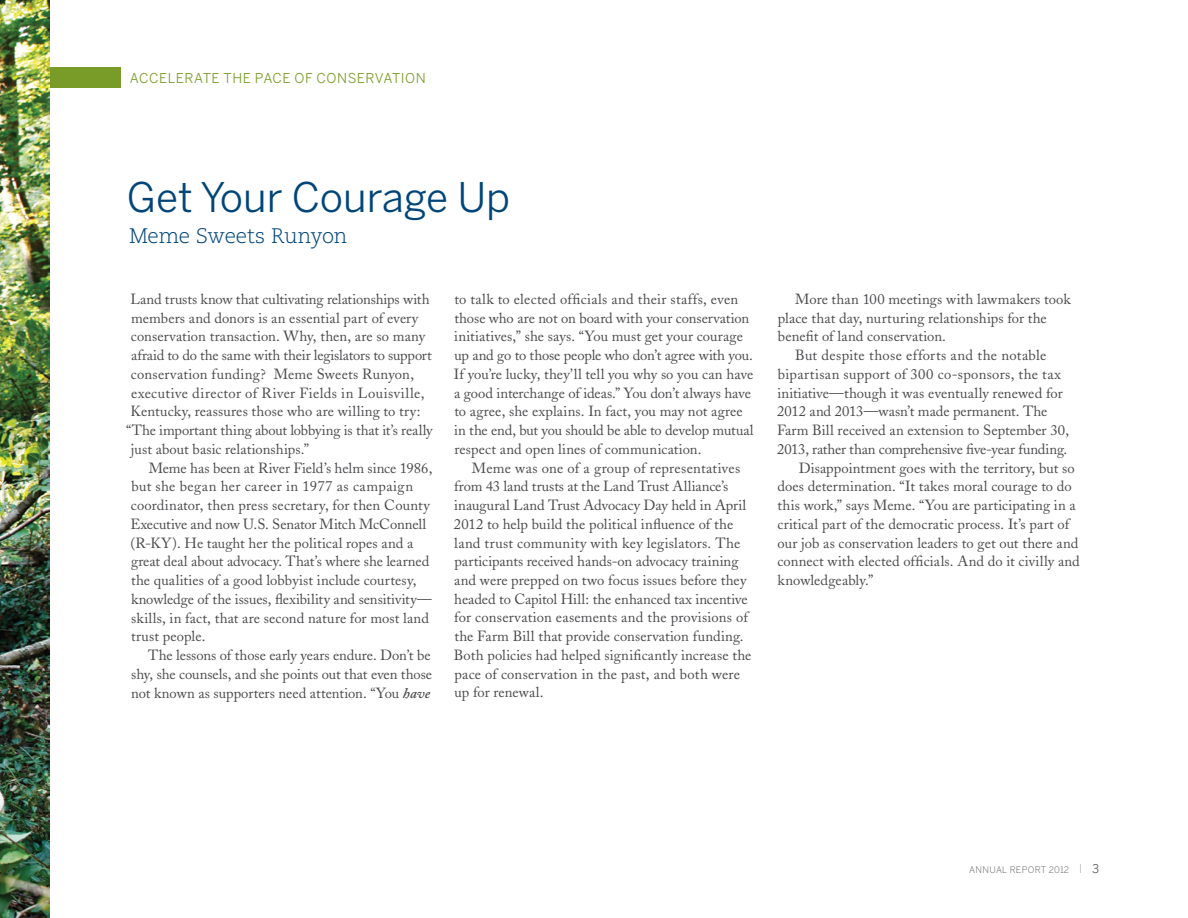
<style>
.page{position:relative;width:1188px;height:918px;background:#fff}
.page>*{position:absolute;margin:0;border:0;box-sizing:border-box;transform-origin:0 0}
.t1{font:40.5px "Benton Sans";color:#004579}
.t2{font:300 21px "Caecilia";letter-spacing:-.02em;color:#004579}
.t3{font:14.7px/18.8px "Adobe Caslon";letter-spacing:.005em;color:#4a4a4d}
.t4{font:14.7px "Adobe Caslon";letter-spacing:-.015em;color:#4a4a4d}
.t5{font:14.7px "Adobe Caslon";letter-spacing:.03em;color:#4a4a4d}
.t6{font:13.5px "Benton Sans";letter-spacing:.035em;color:#799b28}
.t7{font:300 9px "Benton Sans";letter-spacing:.04em;color:#58595b}
.s1{font-family:"Adobe Caslon Pro";font-weight:600;font-style:italic}
.s2{font-size:12px}
.s3{font-weight:400;font-size:12px}
</style>
<div class="page">
<div style="left:48px;top:68px;width:73px;height:20px;background:#799b28"></div>
<img style="left:0;top:0;width:49px;height:918px">
<p class="t6" style="left:130px;top:70px;width:297px">ACCELERATE THE PACE OF CONSERVATION</p>
<h1 class="t1" style="left:127px;top:173px;width:385px">Get Your Courage Up</h1>
<h2 class="t2" style="left:129px;top:224px;width:220px">Meme Sweets Runyon</h2>
<p class="t3" style="left:130px;top:290px;width:301px">Land trusts know that cultivating relationships with</p>
<p class="t3" style="left:131px;top:308px;width:289px">members and donors is an essential part of every</p>
<p class="t3" style="left:131px;top:327px;width:296px">conservation transaction. Why, then, are so many</p>
<p class="t4" style="left:131px;top:346px;width:302px">afraid to do the same with their legislators to support</p>
<p class="t3" style="left:131px;top:365px;width:285px">conservation funding? Meme Sweets Runyon,</p>
<p class="t5" style="left:131px;top:384px;width:295px">executive director of River Fields in Louisville,</p>
<p class="t3" style="left:131px;top:402px;width:291px">Kentucky, reassures those who are willing to try:</p>
<p class="t3" style="left:126px;top:421px;width:308px">“The important thing about lobbying is that it’s really</p>
<p class="t3" style="left:131px;top:440px;width:180px">just about basic relationships.”</p>
<p class="t3" style="left:149px;top:458px;width:285px">Meme has been at River Field’s helm since 1986,</p>
<p class="t5" style="left:131px;top:478px;width:283px">but she began her career in 1977 as campaign</p>
<p class="t3" style="left:131px;top:496px;width:301px">coordinator, then press secretary, for then County</p>
<p class="t3" style="left:131px;top:515px;width:297px">Executive and now U.S. Senator Mitch McConnell</p>
<p class="t3" style="left:131px;top:533px;width:284px">(R-KY). He taught her the political ropes and a</p>
<p class="t3" style="left:131px;top:552px;width:300px">great deal about advocacy. That’s where she learned</p>
<p class="t3" style="left:131px;top:571px;width:287px">the qualities of a good lobbyist include courtesy,</p>
<p class="t3" style="left:131px;top:590px;width:302px">knowledge of the issues, flexibility and sensitivity—</p>
<p class="t3" style="left:131px;top:608px;width:299px">skills, in fact, that are second nature for most land</p>
<p class="t3" style="left:131px;top:627px;width:76px">trust people.</p>
<p class="t3" style="left:148px;top:646px;width:284px">The lessons of those early years endure. Don’t be</p>
<p class="t3" style="left:131px;top:665px;width:302px">shy, she counsels, and she points out that even those</p>
<p class="t3" style="left:131px;top:683px;width:300px">not known as supporters need attention. “You <span class="s1">have</span></p>
<p class="t3" style="left:454px;top:290px;width:301px">to talk to elected officials and their staffs, even those who are not on board with your conservation initiatives,” she says. “You must get your courage up and go to those people who don’t agree with you.<br>If you’re lucky, they’ll tell you why so you can have a good interchange of ideas.” You don’t always have to agree, she explains. In fact, you may not agree in the end, but you should be able to develop mutual respect and open lines of communication.</p>
<p class="t3" style="left:454px;top:458px;width:299px;text-indent:18px">Meme was one of a group of representatives from 43 land trusts at the Land Trust Alliance’s inaugural Land Trust Advocacy Day held in April 2012 to help build the political influence of the land trust community with key legislators. The participants received hands-on advocacy training and were prepped on two focus issues before they headed to Capitol Hill: the enhanced tax incentive for conservation easements and the provisions of the Farm Bill that provide conservation funding.<br>Both policies had helped significantly increase the pace of conservation in the past, and both were up for renewal.</p>
<p class="t3" style="left:795px;top:290px;width:277px">More than 100 meetings with lawmakers took</p>
<p class="t3" style="left:778px;top:308px;width:271px">place that day, nurturing relationships for the</p>
<p class="t3" style="left:778px;top:327px;width:170px">benefit of land conservation.</p>
<p class="t3" style="left:795px;top:346px;width:253px">But despite those efforts and the notable</p>
<p class="t3" style="left:778px;top:365px;width:285px">bipartisan support of 300 co-sponsors, the tax</p>
<p class="t3" style="left:778px;top:383px;width:287px">initiative—though it was eventually renewed for</p>
<p class="t3" style="left:777px;top:402px;width:272px">2012 and 2013—wasn’t made permanent. The</p>
<p class="t3" style="left:777px;top:421px;width:294px">Farm Bill received an extension to September 30,</p>
<p class="t4" style="left:777px;top:440px;width:292px">2013, rather than comprehensive five-year funding.</p>
<p class="t3" style="left:799px;top:458px;width:277px">Disappointment goes with the territory, but so</p>
<p class="t3" style="left:777px;top:477px;width:296px">does determination. “It takes moral courage to do</p>
<p class="t3" style="left:778px;top:496px;width:300px">this work,” says Meme. “You are participating in a</p>
<p class="t3" style="left:777px;top:515px;width:293px">critical part of the democratic process. It’s part of</p>
<p class="t3" style="left:777px;top:533px;width:302px">our job as conservation leaders to get out there and</p>
<p class="t3" style="left:777px;top:552px;width:304px">connect with elected officials. And do it civilly and</p>
<p class="t3" style="left:778px;top:571px;width:97px">knowledgeably.”</p>
<p class="t7" style="left:969px;top:865px;width:131px">ANNUAL REPORT 2012 <span class="s2">I</span> <span class="s3">3</span></p>
</div>
